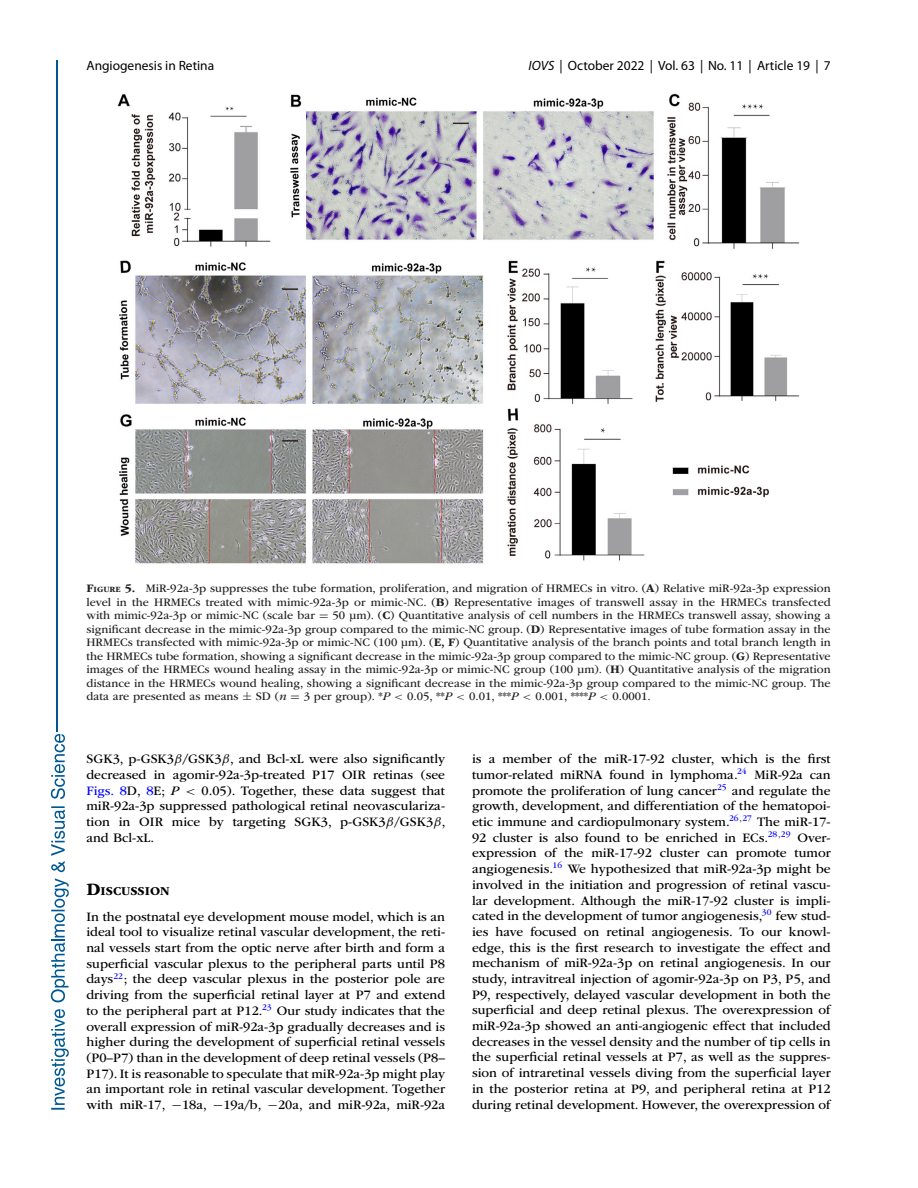
<style>
.page{position:relative;width:918px;height:1188px;background:#fff}
.page>*{position:absolute;margin:0;border:0;box-sizing:border-box;transform-origin:0 0}
.t1{font:13.5px/15.8px "ITC Garamond Std";color:#000;text-align:justify}
.t2{font:13.5px "Myriad Pro";color:#000}
.t3{font:700 12.6px "ITC Garamond Std";color:#000}
.t4{font:12px/13.5px "ITC Garamond Std";color:#231f20;text-align:justify}
.s1{font-style:italic}
.s2{font-weight:700}
.s3{font-weight:700;font-size:8.4px}
.s4{font-family:"MTSY"}
.s5{font-family:"RMTMI"}
.s6{color:#00f}
.s7{font-size:18px}
</style>
<div class="page">
<hr style="left:57px;top:60px;width:1px;height:672px;background:#005892">
<svg style="left:51px;top:734px;width:18px;height:376px"></svg>
<img style="left:117px;top:93px;width:683px;height:471px">
<p class="t2" style="left:86px;top:57px;width:129px">Angiogenesis in Retina</p>
<p class="t2" style="left:529px;top:57px;width:304px"><span class="s1">IOVS</span> | October 2022 | Vol. 63 | No. 11 | Article 19 | 7</p>
<p class="t4" style="left:86px;top:583px;width:746px"><span class="s2">F</span><span class="s3">IGURE</span> <span class="s2">5.</span> MiR-92a-3p suppresses the tube formation, proliferation, and migration of HRMECs in vitro. (<span class="s2">A</span>) Relative miR-92a-3p expression level in the HRMECs treated with mimic-92a-3p or mimic-NC. (<span class="s2">B</span>) Representative images of transwell assay in the HRMECs transfected with mimic-92a-3p or mimic-NC (scale bar <span class="s4">=</span> 50 μm). (<span class="s2">C</span>) Quantitative analysis of cell numbers in the HRMECs transwell assay, showing a significant decrease in the mimic-92a-3p group compared to the mimic-NC group. (<span class="s2">D</span>) Representative images of tube formation assay in the HRMECs transfected with mimic-92a-3p or mimic-NC (100 μm). (<span class="s2">E, F</span>) Quantitative analysis of the branch points and total branch length in the HRMECs tube formation, showing a significant decrease in the mimic-92a-3p group compared to the mimic-NC group. (<span class="s2">G</span>) Representative images of the HRMECs wound healing assay in the mimic-92a-3p or mimic-NC group (100 μm). (<span class="s2">H</span>) Quantitative analysis of the migration distance in the HRMECs wound healing, showing a significant decrease in the mimic-92a-3p group compared to the mimic-NC group. The data are presented as means <span class="s4">±</span> SD (<span class="s1">n</span> <span class="s4">=</span> 3 per group). *<span class="s1">P</span> <span class="s5">&lt;</span> 0.05, **<span class="s1">P</span> <span class="s5">&lt;</span> 0.01, ***<span class="s1">P</span> <span class="s5">&lt;</span> 0.001, ****<span class="s1">P</span> <span class="s5">&lt;</span> 0.0001.</p>
<p class="t1" style="left:86px;top:752px;width:361px">SGK3, p-GSK3<span class="s5">β</span>/GSK3<span class="s5">β</span>, and Bcl-xL were also significantly decreased in agomir-92a-3p-treated P17 OIR retinas (see <span class="s6">Figs. 8</span>D, <span class="s6">8</span>E; <span class="s1">P</span> <span class="s5">&lt;</span> 0.05). Together, these data suggest that miR-92a-3p suppressed pathological retinal neovasculariza&shy;tion in OIR mice by targeting SGK3, p-GSK3<span class="s5">β</span>/GSK3<span class="s5">β</span>, and Bcl-xL.</p>
<p class="t3" style="left:86px;top:886px;width:85px"><span class="s7">D</span>ISCUSSION</p>
<p class="t1" style="left:86px;top:910px;width:360px">In the postnatal eye development mouse model, which is an ideal tool to visualize retinal vascular development, the reti&shy;nal vessels start from the optic nerve after birth and form a superficial vascular plexus to the peripheral parts until P8 days<sup>22</sup>; the deep vascular plexus in the posterior pole are driving from the superficial retinal layer at P7 and extend to the peripheral part at P12.<sup>23</sup> Our study indicates that the overall expression of miR-92a-3p gradually decreases and is higher during the development of superficial retinal vessels (P0–P7) than in the development of deep retinal vessels (P8– P17). It is reasonable to speculate that miR-92a-3p might play an important role in retinal vascular development. Together with miR-17, <span class="s4">−</span>18a, <span class="s4">−</span>19a/b, <span class="s4">−</span>20a, and miR-92a, miR-92a</p>
<p class="t1" style="left:472px;top:752px;width:360px">is a member of the miR-17-92 cluster, which is the first tumor-related miRNA found in lymphoma.<sup>24</sup> MiR-92a can promote the proliferation of lung cancer<sup>25</sup> and regulate the growth, development, and differentiation of the hematopoi&shy;etic immune and cardiopulmonary system.<sup>26</sup><sup>,</sup><sup>27</sup> The miR-17- 92 cluster is also found to be enriched in ECs.<sup>28</sup><sup>,</sup><sup>29</sup> Over&shy;expression of the miR-17-92 cluster can promote tumor angiogenesis.<sup>16</sup> We hypothesized that miR-92a-3p might be involved in the initiation and progression of retinal vascu&shy;lar development. Although the miR-17-92 cluster is impli&shy;cated in the development of tumor angiogenesis,<sup>30</sup> few stud&shy;ies have focused on retinal angiogenesis. To our knowl&shy;edge, this is the first research to investigate the effect and mechanism of miR-92a-3p on retinal angiogenesis. In our study, intravitreal injection of agomir-92a-3p on P3, P5, and P9, respectively, delayed vascular development in both the superficial and deep retinal plexus. The overexpression of miR-92a-3p showed an anti-angiogenic effect that included decreases in the vessel density and the number of tip cells in the superficial retinal vessels at P7, as well as the suppres&shy;sion of intraretinal vessels diving from the superficial layer in the posterior retina at P9, and peripheral retina at P12 during retinal development. However, the overexpression of</p>
</div>
